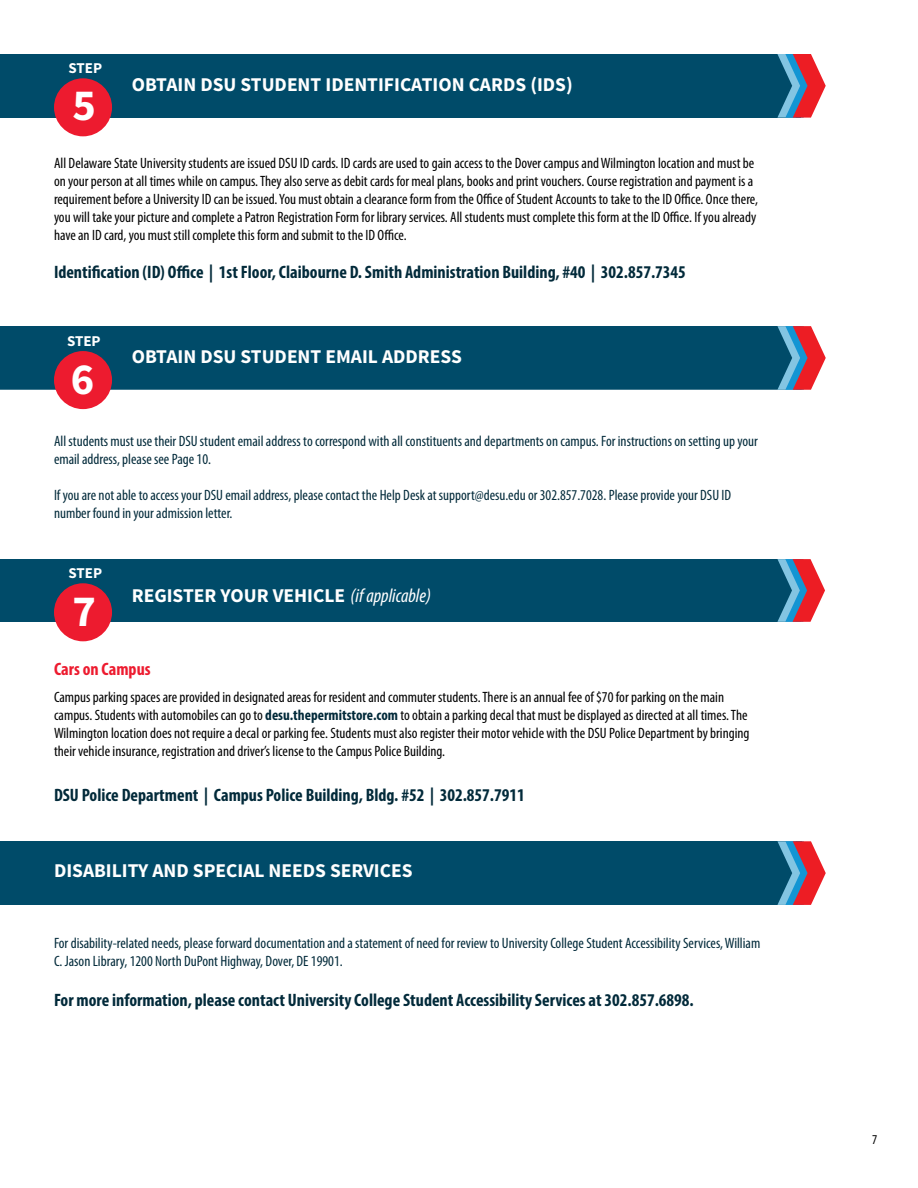
<style>
.page{position:relative;width:918px;height:1188px;background:#fff}
.page>*{position:absolute;margin:0;border:0;box-sizing:border-box;transform-origin:0 0}
.t1{font:700 44.55px "Source Sans Pro";color:#fff}
.t2{font:700 19.5px "Source Sans Pro";color:#fff}
.t3{font:italic condensed 19.5px "Myriad Pro";color:#fff}
.t4{font:700 condensed 18px "Myriad Pro";color:#022a3a}
.t5{font:700 condensed 18px "Myriad Pro";color:#ed1b2f}
.t6{font:condensed 15px/18px "Myriad Pro";color:#000}
.t7{font:condensed 15px/18px "Myriad Pro";color:#022a3a}
.t8{font:700 15px "Source Sans Pro";color:#fff}
.t9{font:condensed 13.5px "Myriad Pro";color:#000}
.s1{font-weight:700;color:#022a3a}
</style>
<div class="page">
<div style="left:0;top:559px;width:801px;height:63px;background:#004b69"></div>
<div style="left:54px;top:583px;width:58px;height:58px;background:#ed1b2f;border-radius:50%"></div>
<svg style="left:777px;top:559px;width:48px;height:63px"></svg>
<div style="left:0;top:54px;width:801px;height:64px;background:#004b69"></div>
<div style="left:54px;top:78px;width:58px;height:58px;background:#ed1b2f;border-radius:50%"></div>
<div style="left:0;top:327px;width:801px;height:62px;background:#004b69"></div>
<div style="left:0;top:326px;width:802px;height:64px;border:2px solid #004b69"></div>
<div style="left:54px;top:351px;width:58px;height:58px;background:#ed1b2f;border-radius:50%"></div>
<svg style="left:777px;top:326px;width:49px;height:64px"></svg>
<div style="left:0;top:841px;width:801px;height:64px;background:#004b69"></div>
<svg style="left:777px;top:841px;width:49px;height:64px"></svg>
<svg style="left:777px;top:54px;width:49px;height:64px"></svg>
<p class="t8" style="left:69px;top:58px;width:35px">STEP</p>
<h1 class="t1" style="left:72px;top:77px;width:25px">5</h1>
<h2 class="t2" style="left:132px;top:72px;width:24px">OBTAIN</h2>
<h2 class="t2" style="left:200px;top:72px;width:64px">DSU STUDENT</h2>
<h2 class="t2" style="left:325px;top:72px;width:17px">IDENTIFICATION</h2>
<h2 class="t2" style="left:469px;top:72px;width:24px">CARDS</h2>
<h2 class="t2" style="left:530px;top:72px;width:44px">(IDS)</h2>
<p class="t6" style="left:54px;top:154px;width:706px">All Delaware State University students are issued DSU ID cards. ID cards are used to gain access to the Dover campus and Wilmington location and must be on your person at all times while on campus. They also serve as debit cards for meal plans, books and print vouchers. Course registration and payment is a requirement before a University ID can be issued. You must obtain a clearance form from the Office of Student Accounts to take to the ID Office. Once there, you will take your picture and complete a Patron Registration Form for library services. All students must complete this form at the ID Office. If you already have an ID card, you must still complete this form and submit to the ID Office.</p>
<p class="t4" style="left:54px;top:261px;width:633px">Identification (ID) Office | 1st Floor, Claibourne D. Smith Administration Building, #40 | 302.857.7345</p>
<p class="t8" style="left:67px;top:331px;width:35px">STEP</p>
<h1 class="t1" style="left:71px;top:351px;width:25px">6</h1>
<h2 class="t2" style="left:132px;top:344px;width:332px">OBTAIN DSU STUDENT EMAIL ADDRESS</h2>
<p class="t7" style="left:54px;top:432px;width:705px">All students must use their DSU student email address to correspond with all constituents and departments on campus. For instructions on setting up your email address, please see Page 10.</p>
<p class="t7" style="left:54px;top:486px;width:679px">If you are not able to access your DSU email address, please contact the Help Desk at support@desu.edu or 302.857.7028. Please provide your DSU ID number found in your admission letter.</p>
<p class="t8" style="left:69px;top:564px;width:35px">STEP</p>
<h1 class="t1" style="left:72px;top:583px;width:25px">7</h1>
<h2 class="t2" style="left:132px;top:583px;width:24px">REGISTER</h2>
<h2 class="t2" style="left:221px;top:583px;width:24px">YOUR</h2>
<h2 class="t2" style="left:273px;top:583px;width:22px">VEHICLE</h2>
<h2 class="t3" style="left:351px;top:584px;width:82px">(if applicable)</h2>
<p class="t5" style="left:54px;top:658px;width:98px">Cars on Campus</p>
<p class="t6" style="left:54px;top:688px;width:697px">Campus parking spaces are provided in designated areas for resident and commuter students. There is an annual fee of $70 for parking on the main campus. Students with automobiles can go to <span class="s1">desu.thepermitstore.com</span> to obtain a parking decal that must be displayed as directed at all times. The Wilmington location does not require a decal or parking fee. Students must also register their motor vehicle with the DSU Police Department by bringing their vehicle insurance, registration and driver’s license to the Campus Police Building.</p>
<p class="t4" style="left:54px;top:784px;width:472px">DSU Police Department | Campus Police Building, Bldg. #52 | 302.857.7911</p>
<h2 class="t2" style="left:54px;top:858px;width:360px">DISABILITY AND SPECIAL NEEDS SERVICES</h2>
<p class="t7" style="left:54px;top:934px;width:708px">For disability-related needs, please forward documentation and a statement of need for review to University College Student Accessibility Services, William<br>C. Jason Library, 1200 North DuPont Highway, Dover, DE 19901.</p>
<p class="t4" style="left:54px;top:988px;width:641px">For more information, please contact University College Student Accessibility Services at 302.857.6898.</p>
<p class="t9" style="left:872px;top:1132px;width:7px">7</p>
</div>
